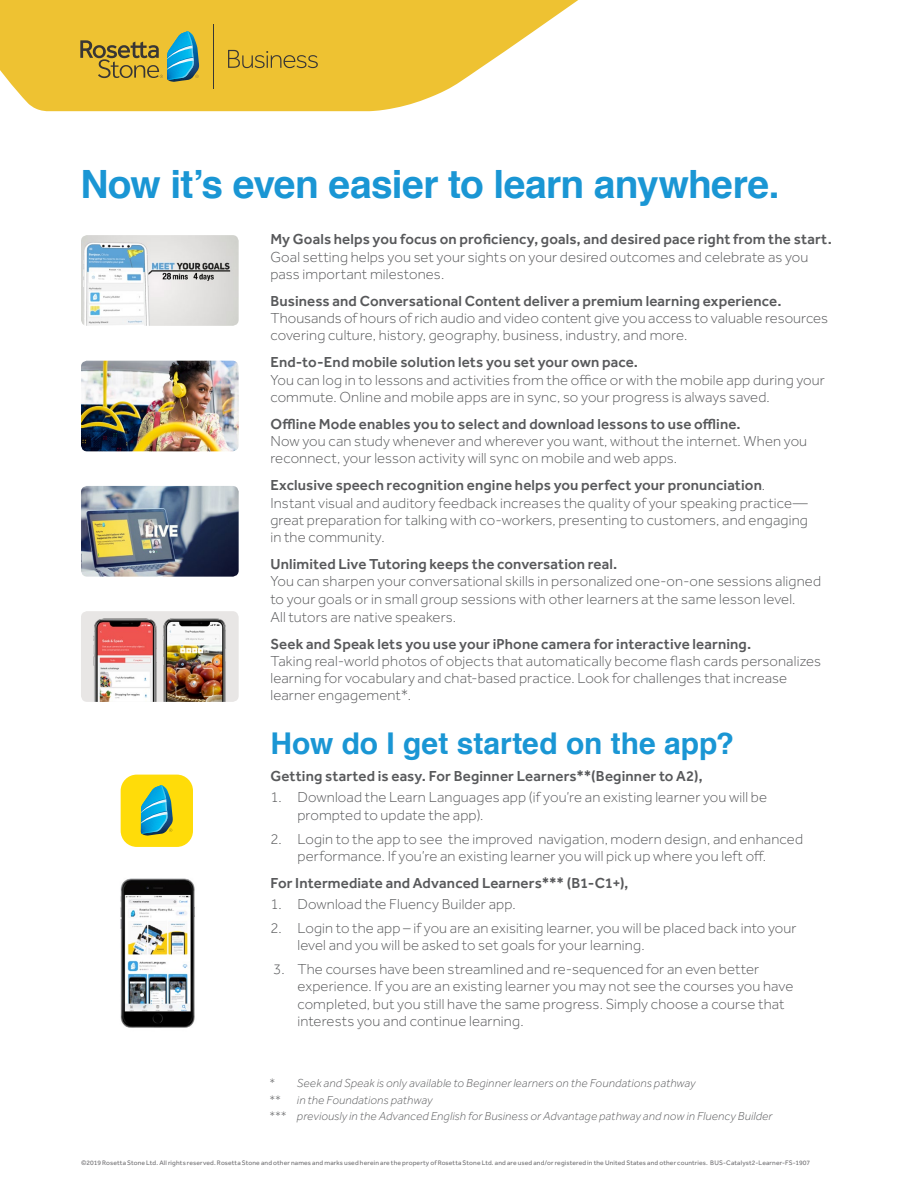
<style>
.page{position:relative;width:918px;height:1188px;background:#fff}
.page>*{position:absolute;margin:0;border:0;box-sizing:border-box;transform-origin:0 0}
.t1{font:700 39px "Helvetica";letter-spacing:-.02em;color:#1a96d4}
.t2{font:700 30px "Helvetica";color:#1a96d4}
.t3{font:300 15px/17.2px "Effra";letter-spacing:.01em;color:#58595b}
.t4{font:500 15px "Effra";letter-spacing:.01em;color:#58595b}
.t5{font:italic 300 12px/16.5px "Effra";letter-spacing:.015em;color:#58595b}
.t6{font:6.75px "Effra";letter-spacing:.02em;color:#717073}
.s1{font-weight:300}
</style>
<div class="page">
<div style="left:121px;top:775px;width:72px;height:72px;background:#ffdc09;border-radius:16px"></div>
<svg style="left:141px;top:785px;width:32px;height:51px"></svg>
<img style="left:81px;top:235px;width:158px;height:91px">
<img style="left:81px;top:486px;width:158px;height:91px">
<img style="left:81px;top:361px;width:158px;height:90px">
<div style="left:81px;top:611px;width:158px;height:91px;background:#e8e6e5;border-radius:6px"></div>
<img style="left:81px;top:613px;width:158px;height:89px">
<img style="left:120px;top:878px;width:75px;height:150px">
<svg style="left:0;top:0;width:578px;height:111px;fill:#eec232"></svg>
<svg style="left:228px;top:50px;width:90px;height:18px"></svg>
<hr style="left:213px;top:25px;width:1px;height:64px;background:#383635">
<svg style="left:80px;top:31px;width:119px;height:51px"></svg>
<p class="t1" style="left:80px;top:153px;width:701px">Now it’s even easier to learn anywhere.</p>
<p class="t4" style="left:270px;top:230px;width:563px">My Goals helps you focus on proficiency, goals, and desired pace right from the start.</p>
<p class="t3" style="left:270px;top:248px;width:539px">Goal setting helps you set your sights on your desired outcomes and celebrate as you pass important milestones.</p>
<p class="t4" style="left:270px;top:292px;width:513px">Business and Conversational Content deliver a premium learning experience.</p>
<p class="t3" style="left:270px;top:309px;width:559px">Thousands of hours of rich audio and video content give you access to valuable resources covering culture, history, geography, business, industry, and more.</p>
<p class="t4" style="left:270px;top:353px;width:369px">End-to-End mobile solution lets you set your own pace.</p>
<p class="t3" style="left:270px;top:371px;width:556px">You can log in to lessons and activities from the office or with the mobile app during your commute. Online and mobile apps are in sync, so your progress is always saved.</p>
<p class="t4" style="left:270px;top:415px;width:472px">Offline Mode enables you to select and download lessons to use offline.</p>
<p class="t3" style="left:270px;top:432px;width:538px">Now you can study whenever and wherever you want, without the internet. When you reconnect, your lesson activity will sync on mobile and web apps.</p>
<p class="t4" style="left:270px;top:476px;width:496px">Exclusive speech recognition engine helps you perfect your pronunciation<span class="s1">.</span></p>
<p class="t3" style="left:270px;top:494px;width:539px;text-align:justify">Instant visual and auditory feedback increases the quality of your speaking practice— great preparation for talking with co-workers, presenting to customers, and engaging in the community.</p>
<p class="t4" style="left:270px;top:555px;width:349px">Unlimited Live Tutoring keeps the conversation real.</p>
<p class="t3" style="left:270px;top:572px;width:552px;line-height:17.7px">You can sharpen your conversational skills in personalized one-on-one sessions aligned to your goals or in small group sessions with other learners at the same lesson level.<br>All tutors are native speakers.</p>
<p class="t4" style="left:270px;top:635px;width:482px">Seek and Speak lets you use your iPhone camera for interactive learning.</p>
<p class="t3" style="left:270px;top:652px;width:552px">Taking real-world photos of objects that automatically become flash cards personalizes learning for vocabulary and chat-based practice. Look for challenges that increase learner engagement*.</p>
<p class="t2" style="left:270px;top:720px;width:465px">How do I get started on the app?</p>
<p class="t4" style="left:270px;top:767px;width:434px">Getting started is easy. For Beginner Learners**(Beginner to A2),</p>
<p class="t3" style="left:297px;top:789px;width:471px;text-indent:-27px">1. Download the Learn Languages app (if you’re an existing learner you will be prompted to update the app).</p>
<p class="t3" style="left:297px;top:830px;width:507px;text-indent:-27px">2. Login to the app to see the improved navigation, modern design, and enhanced performance. If you’re an existing learner you will pick up where you left off.</p>
<p class="t4" style="left:270px;top:874px;width:360px">For Intermediate and Advanced Learners*** (B1-C1+),</p>
<p class="t3" style="left:270px;top:895px;width:247px">1. Download the Fluency Builder app.</p>
<p class="t3" style="left:297px;top:919px;width:501px;text-indent:-27px">2. Login to the app – if you are an exisiting learner, you will be placed back into your level and you will be asked to set goals for your learning.</p>
<p class="t3" style="left:297px;top:960px;width:498px;text-indent:-24px">3. The courses have been streamlined and re-sequenced for an even better experience. If you are an existing learner you may not see the courses you have completed, but you still have the same progress. Simply choose a course that interests you and continue learning.</p>
<p class="t5" style="left:269px;top:1075px;width:428px">* Seek and Speak is only available to Beginner learners on the Foundations pathway</p>
<p class="t5" style="left:269px;top:1092px;width:13px">**</p>
<p class="t5" style="left:269px;top:1092px;width:505px;text-indent:28px">in the Foundations pathway<br>*** previously in the Advanced English for Business or Advantage pathway and now in Fluency Builder</p>
<p class="t6" style="left:81px;top:1159px;width:731px">©2019 Rosetta Stone Ltd. All rights reserved. Rosetta Stone and other names and marks used herein are the property of Rosetta Stone Ltd. and are used and/or registered in the United States and other countries. BUS-Catalyst2-Learner-FS-1907</p>
</div>
